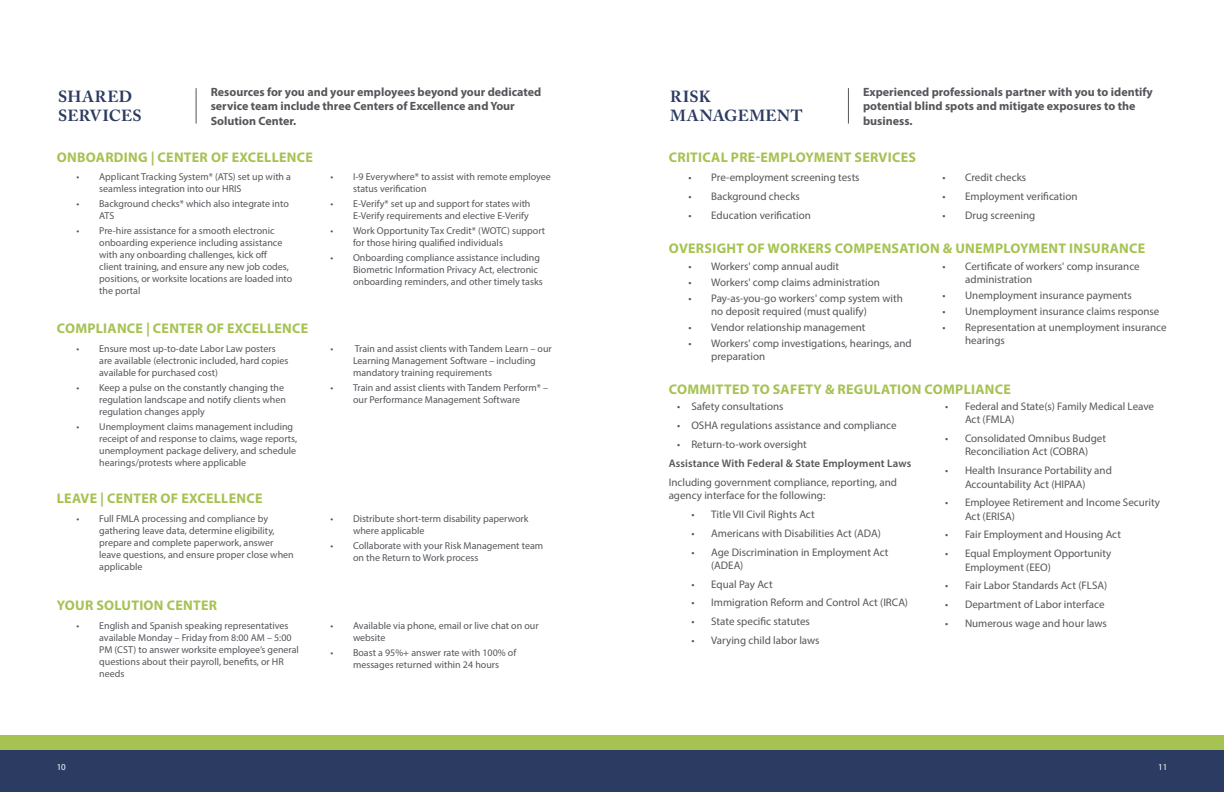
<style>
.page{position:relative;width:1224px;height:792px;background:#fff}
.page>*{position:absolute;margin:0;border:0;box-sizing:border-box;transform-origin:0 0}
.t1{font:700 16px/19.2px "Adobe Caslon Pro";letter-spacing:.025em;color:#2c3b61}
.t2{font:700 14px "Myriad Pro";letter-spacing:.02em;color:#a6c253}
.t3{font:700 12px/14.4px "Myriad Pro";color:#54565a}
.t4{font:11px/13.2px "Myriad Pro";color:#54565a}
.t5{font:600 11px "Myriad Pro";letter-spacing:.005em;color:#54565a}
.t6{font:10px/12px "Myriad Pro";color:#54565a}
.t7{font:9px "Myriad Pro";color:#fff}
</style>
<div class="page">
<div style="left:0;top:736px;width:612px;height:25px;background:#a6c253"></div>
<div style="left:0;top:750px;width:612px;height:42px;background:#2c3b61"></div>
<div style="left:612px;top:736px;width:612px;height:25px;background:#a6c253"></div>
<div style="left:612px;top:750px;width:612px;height:42px;background:#2c3b61"></div>
<hr style="left:848px;top:88px;width:1px;height:36px;background:#54565a">
<hr style="left:196px;top:88px;width:1px;height:36px;background:#54565a">
<h1 class="t1" style="left:58px;top:87px;width:85px">SHARED<br>SERVICES</h1>
<p class="t3" style="left:211px;top:84px;width:332px">Resources for you and your employees beyond your dedicated service team include three Centers of Excellence and Your<br>Solution Center.</p>
<h2 class="t2" style="left:57px;top:148px;width:258px">ONBOARDING | CENTER OF EXCELLENCE</h2>
<p class="t6" style="left:99px;top:171px;width:193px;text-indent:-23px">• Applicant Tracking System* (ATS) set up with a seamless integration into our HRIS</p>
<p class="t6" style="left:99px;top:198px;width:191px;text-indent:-23px">• Background checks* which also integrate into<br>ATS</p>
<p class="t6" style="left:99px;top:225px;width:195px;text-indent:-23px">• Pre-hire assistance for a smooth electronic onboarding experience including assistance with any onboarding challenges, kick off client training, and ensure any new job codes, positions, or worksite locations are loaded into the portal</p>
<h2 class="t2" style="left:57px;top:319px;width:253px">COMPLIANCE | CENTER OF EXCELLENCE</h2>
<p class="t6" style="left:99px;top:342px;width:191px;text-indent:-23px">• Ensure most up-to-date Labor Law posters are available (electronic included, hard copies available for purchased cost)</p>
<p class="t6" style="left:99px;top:381px;width:188px;text-indent:-23px">• Keep a pulse on the constantly changing the regulation landscape and notify clients when regulation changes apply</p>
<p class="t6" style="left:99px;top:420px;width:199px;text-indent:-23px">• Unemployment claims management including receipt of and response to claims, wage reports, unemployment package delivery, and schedule hearings/protests where applicable</p>
<p class="t6" style="left:353px;top:171px;width:199px;text-indent:-23px">• I-9 Everywhere* to assist with remote employee status verification</p>
<p class="t6" style="left:330px;top:198px;width:202px;text-align:right">• E-Verify* set up and support for states with<br>E-Verify requirements and elective E-Verify</p>
<p class="t6" style="left:353px;top:225px;width:194px;text-indent:-23px">• Work Opportunity Tax Credit* (WOTC) support for those hiring qualified individuals</p>
<p class="t6" style="left:353px;top:251px;width:191px;text-indent:-23px">• Onboarding compliance assistance including<br>Biometric Information Privacy Act, electronic onboarding reminders, and other timely tasks</p>
<p class="t6" style="left:353px;top:342px;width:200px;text-indent:-23px">• Train and assist clients with Tandem Learn – our<br>Learning Management Software – including mandatory training requirements</p>
<p class="t6" style="left:330px;top:381px;width:219px;text-align:center">• Train and assist clients with Tandem Perform* – our Performance Management Software</p>
<h2 class="t2" style="left:57px;top:489px;width:207px">LEAVE | CENTER OF EXCELLENCE</h2>
<p class="t6" style="left:99px;top:513px;width:196px;text-indent:-23px">• Full FMLA processing and compliance by gathering leave data, determine eligibility, prepare and complete paperwork, answer leave questions, and ensure proper close when applicable</p>
<p class="t6" style="left:353px;top:513px;width:177px;text-indent:-23px">• Distribute short-term disability paperwork where applicable</p>
<p class="t6" style="left:353px;top:539px;width:192px;text-indent:-23px">• Collaborate with your Risk Management team on the Return to Work process</p>
<h2 class="t2" style="left:57px;top:596px;width:162px">YOUR SOLUTION CENTER</h2>
<p class="t6" style="left:99px;top:619px;width:201px;text-indent:-23px">• English and Spanish speaking representatives available Monday – Friday from 8:00 AM – 5:00<br>PM (CST) to answer worksite employee’s general questions about their payroll, benefits, or HR needs</p>
<p class="t6" style="left:353px;top:619px;width:187px;text-indent:-23px">• Available via phone, email or live chat on our website</p>
<p class="t6" style="left:330px;top:646px;width:187px;text-align:center">• Boast a 95%+ answer rate with 100% of messages returned within 24 hours</p>
<h1 class="t1" style="left:670px;top:87px;width:134px">RISK<br>MANAGEMENT</h1>
<p class="t3" style="left:863px;top:84px;width:291px">Experienced professionals partner with you to identify potential blind spots and mitigate exposures to the business.</p>
<h2 class="t2" style="left:669px;top:148px;width:249px">CRITICAL PRE-EMPLOYMENT SERVICES</h2>
<p class="t4" style="left:689px;top:171px;width:173px">• Pre-employment screening tests</p>
<p class="t4" style="left:689px;top:190px;width:113px">• Background checks</p>
<p class="t4" style="left:689px;top:208px;width:124px">• Education verification</p>
<p class="t4" style="left:942px;top:171px;width:85px">• Credit checks</p>
<p class="t4" style="left:942px;top:190px;width:137px">• Employment verification</p>
<p class="t4" style="left:942px;top:208px;width:94px">• Drug screening</p>
<h2 class="t2" style="left:669px;top:239px;width:478px">OVERSIGHT OF WORKERS COMPENSATION &amp; UNEMPLOYMENT INSURANCE</h2>
<p class="t4" style="left:689px;top:259px;width:152px">• Workers' comp annual audit</p>
<p class="t4" style="left:689px;top:275px;width:193px">• Workers' comp claims administration</p>
<p class="t4" style="left:711px;top:291px;width:193px;text-indent:-23px">• Pay-as-you-go workers' comp system with no deposit required (must qualify)</p>
<p class="t4" style="left:689px;top:321px;width:179px">• Vendor relationship management</p>
<p class="t4" style="left:711px;top:337px;width:202px;text-indent:-23px">• Workers' comp investigations, hearings, and preparation</p>
<p class="t4" style="left:965px;top:259px;width:176px;text-indent:-23px">• Certificate of workers' comp insurance administration</p>
<p class="t4" style="left:943px;top:289px;width:191px">• Unemployment insurance payments</p>
<p class="t4" style="left:943px;top:305px;width:218px">• Unemployment insurance claims response</p>
<p class="t4" style="left:965px;top:321px;width:203px;text-indent:-23px">• Representation at unemployment insurance hearings</p>
<h2 class="t2" style="left:669px;top:380px;width:344px">COMMITTED TO SAFETY &amp; REGULATION COMPLIANCE</h2>
<p class="t4" style="left:677px;top:400px;width:108px">• Safety consultations</p>
<p class="t4" style="left:677px;top:419px;width:221px">• OSHA regulations assistance and compliance</p>
<p class="t4" style="left:677px;top:438px;width:131px">• Return-to-work oversight</p>
<p class="t5" style="left:669px;top:456px;width:244px">Assistance With Federal &amp; State Employment Laws</p>
<p class="t4" style="left:669px;top:475px;width:230px">Including government compliance, reporting, and agency interface for the following:</p>
<p class="t4" style="left:691px;top:507px;width:125px">• Title VII Civil Rights Act</p>
<p class="t4" style="left:691px;top:526px;width:191px">• Americans with Disabilities Act (ADA)</p>
<p class="t4" style="left:711px;top:545px;width:179px;text-indent:-20px">• Age Discrimination in Employment Act (ADEA)</p>
<p class="t4" style="left:691px;top:577px;width:83px">• Equal Pay Act</p>
<p class="t4" style="left:691px;top:596px;width:218px">• Immigration Reform and Control Act (IRCA)</p>
<p class="t4" style="left:691px;top:615px;width:120px">• State specific statutes</p>
<p class="t4" style="left:691px;top:634px;width:130px">• Varying child labor laws</p>
<p class="t4" style="left:965px;top:400px;width:191px;text-indent:-20px">• Federal and State(s) Family Medical Leave<br>Act (FMLA)</p>
<p class="t4" style="left:945px;top:432px;width:162px;text-align:center">• Consolidated Omnibus Budget<br>Reconciliation Act (COBRA)</p>
<p class="t4" style="left:945px;top:464px;width:168px;text-align:center">• Health Insurance Portability and<br>Accountability Act (HIPAA)</p>
<p class="t4" style="left:965px;top:496px;width:197px;text-indent:-20px">• Employee Retirement and Income Security<br>Act (ERISA)</p>
<p class="t4" style="left:945px;top:528px;width:177px">• Fair Employment and Housing Act</p>
<p class="t4" style="left:965px;top:547px;width:148px;text-indent:-20px">• Equal Employment Opportunity<br>Employment (EEO)</p>
<p class="t4" style="left:945px;top:579px;width:164px">• Fair Labor Standards Act (FLSA)</p>
<p class="t4" style="left:945px;top:598px;width:161px">• Department of Labor interface</p>
<p class="t4" style="left:945px;top:617px;width:163px">• Numerous wage and hour laws</p>
<p class="t7" style="left:57px;top:761px;width:11px">10</p>
<p class="t7" style="left:1158px;top:761px;width:11px">11</p>
</div>
